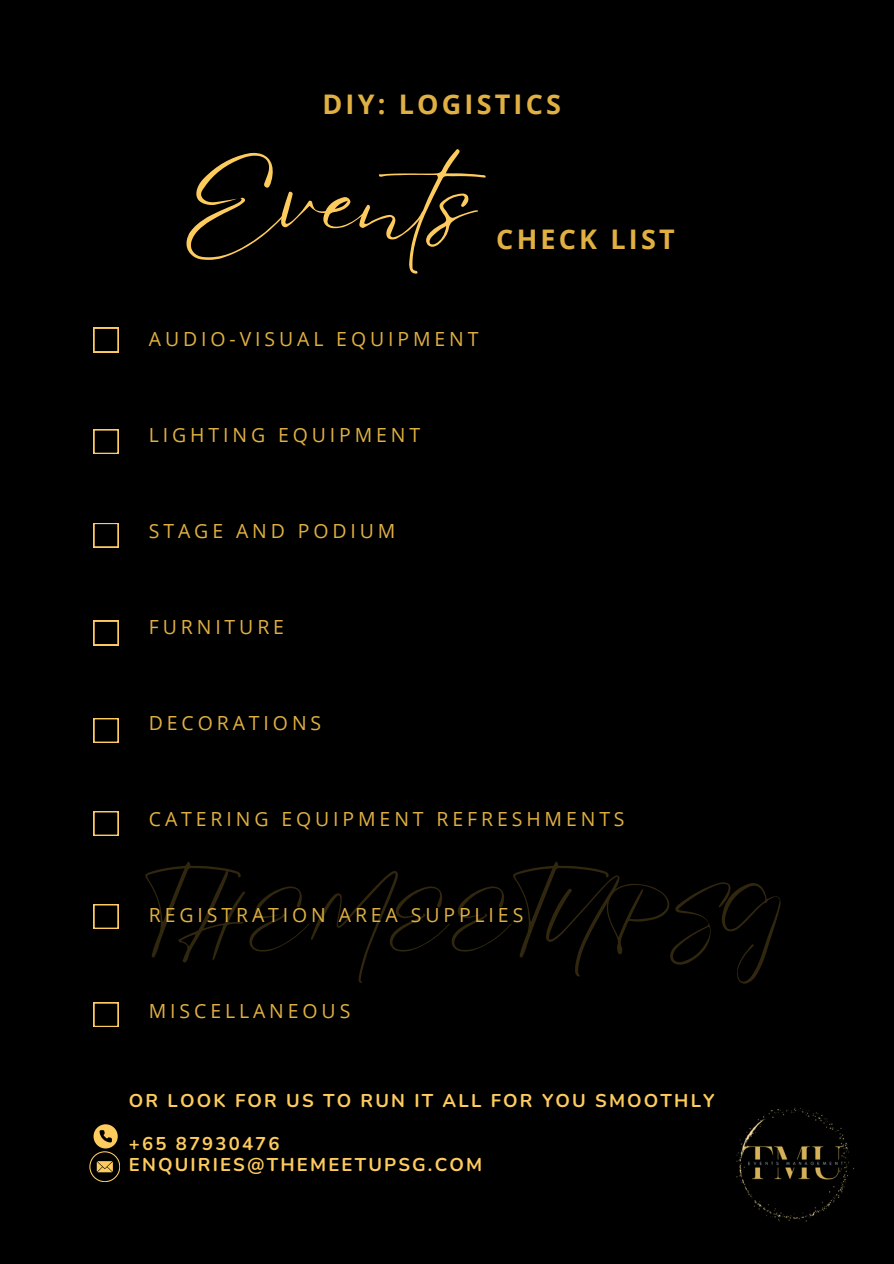
<style>
.page{position:relative;width:894px;height:1264px;background:#fff}
.page>*{position:absolute;margin:0;border:0;box-sizing:border-box;transform-origin:0 0}
.t1{font:111px "Eyesome Script";color:#fecb5e}
.t2{font:67.5px "Eyesome Script";color:#e0b043}
.t3{font:700 27px "Open Sans";letter-spacing:.115em;color:#e0b043}
.t4{font:19.5px "Open Sans";letter-spacing:.2em;color:#e0b043}
.t5{font:700 18.45px/21.3px "Nunito";letter-spacing:.115em;color:#fecb5e}
</style>
<div class="page">
<div style="left:0;top:0;width:893px;height:1263px;background:#000"></div>
<img style="left:736px;top:1108px;width:113px;height:113px">
<svg style="left:94px;top:328px;width:24px;height:24px"></svg>
<svg style="left:94px;top:429px;width:24px;height:25px"></svg>
<svg style="left:94px;top:523px;width:24px;height:24px"></svg>
<svg style="left:94px;top:718px;width:24px;height:24px"></svg>
<svg style="left:94px;top:811px;width:24px;height:24px"></svg>
<svg style="left:94px;top:620px;width:24px;height:25px"></svg>
<svg style="left:94px;top:904px;width:24px;height:24px"></svg>
<svg style="left:94px;top:1002px;width:24px;height:24px"></svg>
<svg style="left:89px;top:1124px;width:31px;height:57px"></svg>
<p class="t3" style="left:322px;top:85px;width:240px">DIY: LOGISTICS</p>
<p class="t1" style="left:180px;top:127px;width:349px">Events</p>
<p class="t3" style="left:496px;top:220px;width:180px">CHECK LIST</p>
<h3 class="t4" style="left:149px;top:325px;width:331px">AUDIO-VISUAL EQUIPMENT</h3>
<h1 class="t4" style="left:149px;top:421px;width:273px">LIGHTING EQUIPMENT</h1>
<h3 class="t4" style="left:149px;top:517px;width:248px">STAGE AND PODIUM</h3>
<p class="t4" style="left:149px;top:613px;width:137px">FURNITURE</p>
<p class="t4" style="left:149px;top:709px;width:174px">DECORATIONS</p>
<p class="t4" style="left:149px;top:805px;width:477px">CATERING EQUIPMENT REFRESHMENTS</p>
<h2 class="t2" style="left:142px;top:870px;width:639px">THEMEETUPSG</h2>
<p class="t4" style="left:149px;top:901px;width:376px">REGISTRATION AREA SUPPLIES</p>
<p class="t4" style="left:149px;top:997px;width:203px">MISCELLANEOUS</p>
<p class="t5" style="left:129px;top:1090px;width:587px">OR LOOK FOR US TO RUN IT ALL FOR YOU SMOOTHLY</p>
<h2 class="t5" style="left:129px;top:1133px;width:355px">+65 87930476<br>ENQUIRIES@THEMEETUPSG.COM</h2>
</div>
